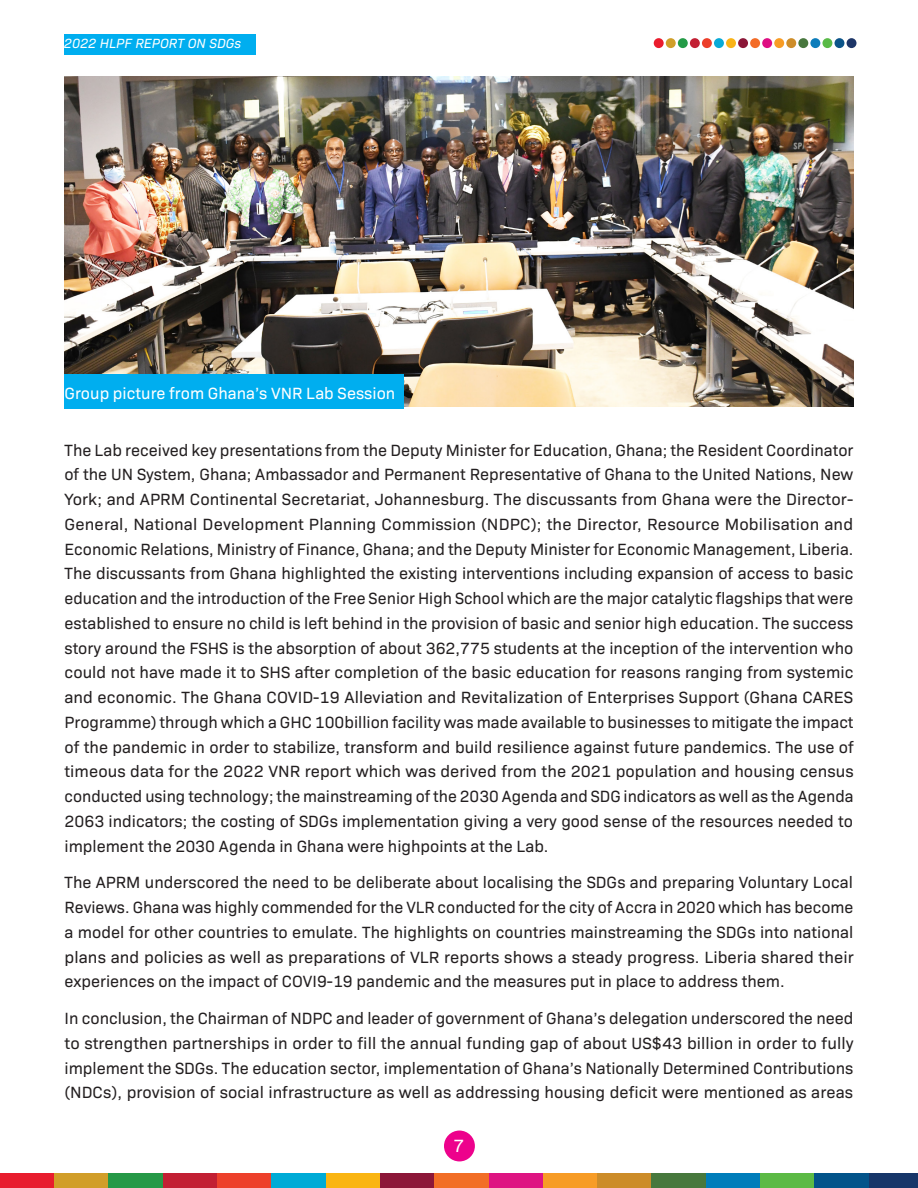
<style>
.page{position:relative;width:918px;height:1188px;background:#fff}
.page>*{position:absolute;margin:0;border:0;box-sizing:border-box;transform-origin:0 0}
.t1{font:18px "Bio Sans";color:#fff}
.t2{font:16.5px/24.8px "Bio Sans";color:#231f20;text-align:justify}
.t3{font:16.5px "Bio Sans";color:#fff}
.t4{font:italic 13.5px "Bio Sans";color:#fff}
</style>
<div class="page">
<div style="left:444px;top:1131px;width:31px;height:30px;background:#ed028c;border-radius:50%"></div>
<div style="left:0;top:1173px;width:54px;height:15px;background:#e81c2e"></div>
<div style="left:54px;top:1173px;width:55px;height:15px;background:#d19e29"></div>
<div style="left:109px;top:1173px;width:54px;height:15px;background:#269947"></div>
<div style="left:163px;top:1173px;width:54px;height:15px;background:#c21f33"></div>
<div style="left:217px;top:1173px;width:55px;height:15px;background:#ed402b"></div>
<div style="left:272px;top:1173px;width:54px;height:15px;background:#00abd6"></div>
<div style="left:326px;top:1173px;width:54px;height:15px;background:#fab512"></div>
<div style="left:380px;top:1173px;width:55px;height:15px;background:#8c1738"></div>
<div style="left:435px;top:1173px;width:54px;height:15px;background:#f26e26"></div>
<div style="left:489px;top:1173px;width:54px;height:15px;background:#de1482"></div>
<div style="left:543px;top:1173px;width:54px;height:15px;background:#f79c26"></div>
<div style="left:597px;top:1173px;width:55px;height:15px;background:#cc8c29"></div>
<div style="left:652px;top:1173px;width:54px;height:15px;background:#47783d"></div>
<div style="left:706px;top:1173px;width:54px;height:15px;background:#007dba"></div>
<div style="left:760px;top:1173px;width:55px;height:15px;background:#5cba45"></div>
<div style="left:815px;top:1173px;width:54px;height:15px;background:#03548a"></div>
<div style="left:869px;top:1173px;width:49px;height:15px;background:#173669"></div>
<div style="left:64px;top:34px;width:192px;height:21px;background:#00aeef"></div>
<div style="left:654px;top:38px;width:10px;height:10px;background:#ea1c2d;border-radius:50%"></div>
<div style="left:666px;top:38px;width:10px;height:10px;background:#d09f29;border-radius:50%"></div>
<div style="left:678px;top:38px;width:10px;height:10px;background:#249b47;border-radius:50%"></div>
<div style="left:690px;top:38px;width:10px;height:10px;background:#c22034;border-radius:50%"></div>
<div style="left:702px;top:38px;width:10px;height:10px;background:#ec3e2a;border-radius:50%"></div>
<div style="left:714px;top:38px;width:10px;height:10px;background:#08aad7;border-radius:50%"></div>
<div style="left:726px;top:38px;width:10px;height:10px;background:#f9b317;border-radius:50%"></div>
<div style="left:738px;top:38px;width:10px;height:10px;background:#8b1738;border-radius:50%"></div>
<div style="left:750px;top:38px;width:10px;height:10px;background:#f36c27;border-radius:50%"></div>
<div style="left:762px;top:38px;width:10px;height:10px;background:#de0e83;border-radius:50%"></div>
<div style="left:774px;top:38px;width:10px;height:10px;background:#f89c24;border-radius:50%"></div>
<div style="left:786px;top:38px;width:10px;height:10px;background:#ce8d29;border-radius:50%"></div>
<div style="left:798px;top:38px;width:10px;height:10px;background:#48773e;border-radius:50%"></div>
<div style="left:810px;top:38px;width:10px;height:10px;background:#0d7dbb;border-radius:50%"></div>
<div style="left:822px;top:38px;width:10px;height:10px;background:#59ba47;border-radius:50%"></div>
<div style="left:835px;top:38px;width:9px;height:10px;background:#0b5489;border-radius:50%"></div>
<div style="left:847px;top:38px;width:9px;height:10px;background:#1e3668;border-radius:50%"></div>
<img style="left:64px;top:77px;width:790px;height:329px">
<div style="left:64px;top:374px;width:340px;height:35px;background:#00aeef"></div>
<p class="t4" style="left:64px;top:33px;width:179px">2022 HLPF REPORT ON SDGs</p>
<p class="t3" style="left:64px;top:382px;width:332px">Group picture from Ghana’s VNR Lab Session</p>
<p class="t2" style="left:64px;top:436px;width:791px">The Lab received key presentations from the Deputy Minister for Education, Ghana; the Resident Coordinator of the UN System, Ghana; Ambassador and Permanent Representative of Ghana to the United Nations, New York; and APRM Continental Secretariat, Johannesburg. The discussants from Ghana were the Director-General, National Development Planning Commission (NDPC); the Director, Resource Mobilisation and Economic Relations, Ministry of Finance, Ghana; and the Deputy Minister for Economic Management, Liberia.<br>The discussants from Ghana highlighted the existing interventions including expansion of access to basic education and the introduction of the Free Senior High School which are the major catalytic flagships that were established to ensure no child is left behind in the provision of basic and senior high education. The success story around the FSHS is the absorption of about 362,775 students at the inception of the intervention who could not have made it to SHS after completion of the basic education for reasons ranging from systemic and economic. The Ghana COVID-19 Alleviation and Revitalization of Enterprises Support (Ghana CARES Programme) through which a GHC 100billion facility was made available to businesses to mitigate the impact of the pandemic in order to stabilize, transform and build resilience against future pandemics. The use of timeous data for the 2022 VNR report which was derived from the 2021 population and housing census conducted using technology; the mainstreaming of the 2030 Agenda and SDG indicators as well as the Agenda 2063 indicators; the costing of SDGs implementation giving a very good sense of the resources needed to implement the 2030 Agenda in Ghana were highpoints at the Lab.</p>
<p class="t2" style="left:64px;top:869px;width:791px">The APRM underscored the need to be deliberate about localising the SDGs and preparing Voluntary Local Reviews. Ghana was highly commended for the VLR conducted for the city of Accra in 2020 which has become a model for other countries to emulate. The highlights on countries mainstreaming the SDGs into national plans and policies as well as preparations of VLR reports shows a steady progress. Liberia shared their experiences on the impact of COVI9-19 pandemic and the measures put in place to address them.</p>
<p class="t2" style="left:64px;top:1005px;width:791px">In conclusion, the Chairman of NDPC and leader of government of Ghana’s delegation underscored the need to strengthen partnerships in order to fill the annual funding gap of about US$43 billion in order to fully implement the SDGs. The education sector, implementation of Ghana’s Nationally Determined Contributions (NDCs), provision of social infrastructure as well as addressing housing deficit were mentioned as areas</p>
<p class="t1" style="left:454px;top:1132px;width:12px">7</p>
</div>
